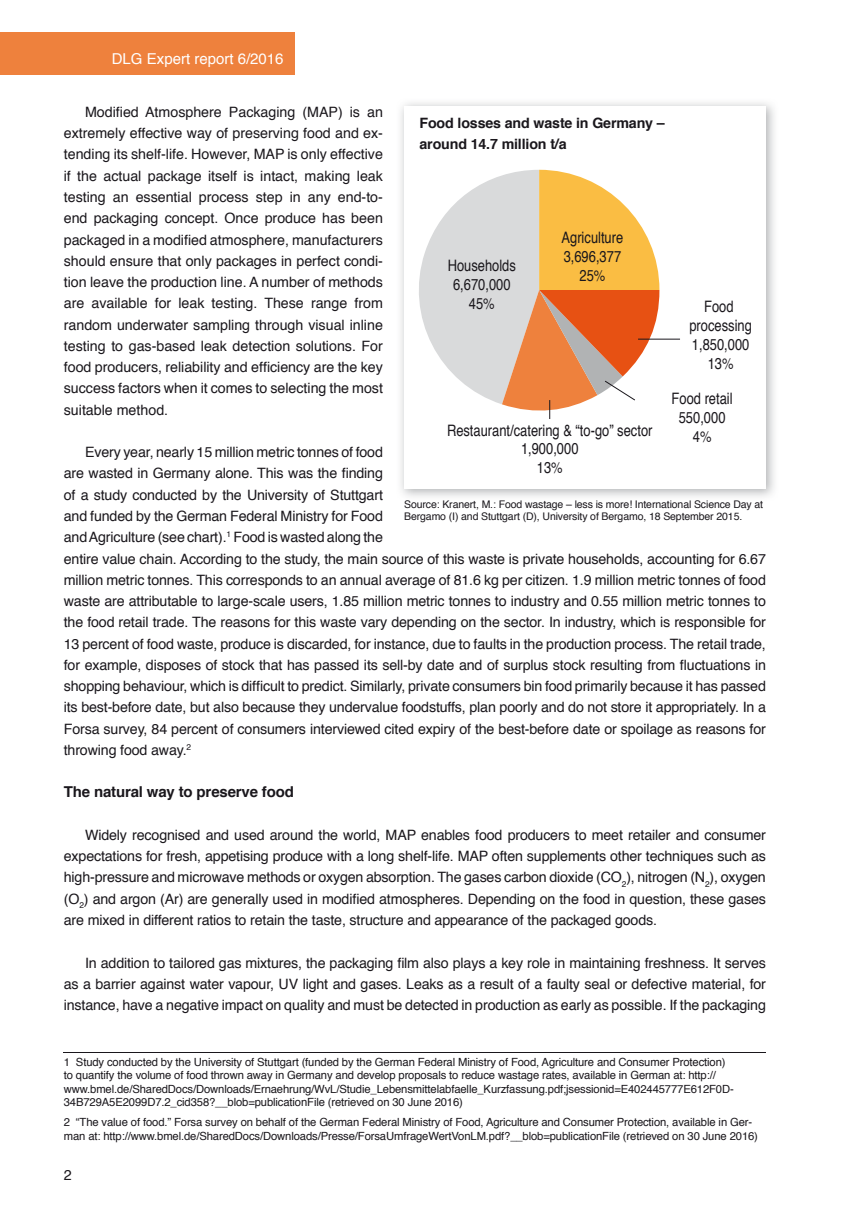
<style>
.page{position:relative;width:851px;height:1212px;background:#fff}
.page>*{position:absolute;margin:0;border:0;box-sizing:border-box;transform-origin:0 0}
.t1{font:condensed 15.75px/18.9px "Helvetica";color:#1a171c;text-align:center}
.t2{font:700 15px "Helvetica";letter-spacing:-.01em;color:#1a171c}
.t3{font:15px "Helvetica";color:#fff}
.t4{font:14.25px/21.3px "Helvetica";letter-spacing:-.01em;color:#1a171c;text-align:justify}
.t5{font:700 14.25px/21.3px "Helvetica";letter-spacing:-.01em;color:#1a171c}
.t6{font:11.25px/13.5px "Helvetica";letter-spacing:-.01em;color:#1a171c}
.t7{font:10.5px/12.6px "Helvetica";letter-spacing:-.01em;color:#1a171c}
</style>
<div class="page">
<div style="left:0;top:32px;width:294px;height:42px;background:#ee813d"></div>
<hr style="left:64px;top:1052px;width:701px;height:1px;background:#1a171c">
<hr style="left:638px;top:339px;width:42px;height:1px;background:#1a171c">
<svg style="left:419px;top:170px;width:240px;height:249px"></svg>
<p class="t3" style="left:112px;top:47px;width:173px">DLG Expert report 6/2016</p>
<p class="t4" style="left:64px;top:102px;width:320px;text-indent:21px">Modified Atmosphere Packaging (MAP) is an extremely effective way of preserving food and ex&shy;tending its shelf-life. However, MAP is only effective if the actual package itself is intact, making leak testing an essential process step in any end-to&shy;end packaging concept. Once produce has been packaged in a modified atmosphere, manufacturers should ensure that only packages in perfect condi&shy;tion leave the production line. A number of methods are available for leak testing. These range from random underwater sampling through visual inline testing to gas-based leak detection solutions. For food producers, reliability and efficiency are the key success factors when it comes to selecting the most suitable method.</p>
<p class="t4" style="left:64px;top:442px;width:703px;text-align:left;text-indent:21px">Every year, nearly 15 million metric tonnes of food<br>are wasted in Germany alone. This was the finding<br>of a study conducted by the University of Stuttgart<br>and funded by the German Federal Ministry for Food<br>and Agriculture (see chart).<sup>1</sup> Food is wasted along the<br>entire value chain. According to the study, the main source of this waste is private households, accounting for 6.67 million metric tonnes. This corresponds to an annual average of 81.6 kg per citizen. 1.9 million metric tonnes of food waste are attributable to large-scale users, 1.85 million metric tonnes to industry and 0.55 million metric tonnes to the food retail trade. The reasons for this waste vary depending on the sector. In industry, which is responsible for 13 percent of food waste, produce is discarded, for instance, due to faults in the production process. The retail trade, for example, disposes of stock that has passed its sell-by date and of surplus stock resulting from fluctuations in shopping behaviour, which is difficult to predict. Similarly, private consumers bin food primarily because it has passed its best-before date, but also because they undervalue foodstuffs, plan poorly and do not store it appropriately. In a Forsa survey, 84 percent of consumers interviewed cited expiry of the best-before date or spoilage as reasons for throwing food away.<sup>2</sup></p>
<p class="t2" style="left:64px;top:780px;width:231px">The natural way to preserve food</p>
<p class="t4" style="left:64px;top:825px;width:703px;text-indent:21px">Widely recognised and used around the world, MAP enables food producers to meet retailer and consumer expectations for fresh, appetising produce with a long shelf-life. MAP often supplements other techniques such as high-pressure and microwave methods or oxygen absorption. The gases carbon dioxide (CO<sub>2</sub>), nitrogen (N<sub>2</sub>), oxygen (O<sub>2</sub>) and argon (Ar) are generally used in modified atmospheres. Depending on the food in question, these gases are mixed in different ratios to retain the taste, structure and appearance of the packaged goods.</p>
<p class="t4" style="left:64px;top:952px;width:703px;text-indent:21px">In addition to tailored gas mixtures, the packaging film also plays a key role in maintaining freshness. It serves as a barrier against water vapour, UV light and gases. Leaks as a result of a faulty seal or defective material, for instance, have a negative impact on quality and must be detected in production as early as possible. If the packaging</p>
<p class="t5" style="left:419px;top:112px;width:247px">Food losses and waste in Germany – around 14.7 million t/a</p>
<p class="t1" style="left:561px;top:228px;width:63px">Agriculture<br>3,696,377<br>25%</p>
<p class="t1" style="left:447px;top:256px;width:70px">Households<br>6,670,000<br>45%</p>
<p class="t1" style="left:689px;top:296px;width:64px">Food processing<br>1,850,000<br>13%</p>
<p class="t1" style="left:671px;top:389px;width:63px">Food retail<br>550,000<br>4%</p>
<p class="t1" style="left:447px;top:420px;width:207px">Restaurant/catering &amp; “to-go” sector<br>1,900,000<br>13%</p>
<p class="t7" style="left:404px;top:498px;width:360px">Source: Kranert, M.: Food wastage – less is more! International Science Day at<br>Bergamo (I) and Stuttgart (D), University of Bergamo, 18 September 2015.</p>
<p class="t6" style="left:64px;top:1055px;width:671px">1 Study conducted by the University of Stuttgart (funded by the German Federal Ministry of Food, Agriculture and Consumer Protection) to quantify the volume of food thrown away in Germany and develop proposals to reduce wastage rates, available in German at: http:// www.bmel.de/SharedDocs/Downloads/Ernaehrung/WvL/Studie_Lebensmittelabfaelle_Kurzfassung.pdf;jsessionid=E402445777E612F0D-34B729A5E2099D7.2_cid358?__blob=publicationFile (retrieved on 30 June 2016)</p>
<p class="t6" style="left:64px;top:1116px;width:695px">2 “The value of food.” Forsa survey on behalf of the German Federal Ministry of Food, Agriculture and Consumer Protection, available in Ger&shy;man at: http://www.bmel.de/SharedDocs/Downloads/Presse/ForsaUmfrageWertVonLM.pdf?__blob=publicationFile (retrieved on 30 June 2016)</p>
<p class="t4" style="left:64px;top:1165px;width:9px">2</p>
</div>
